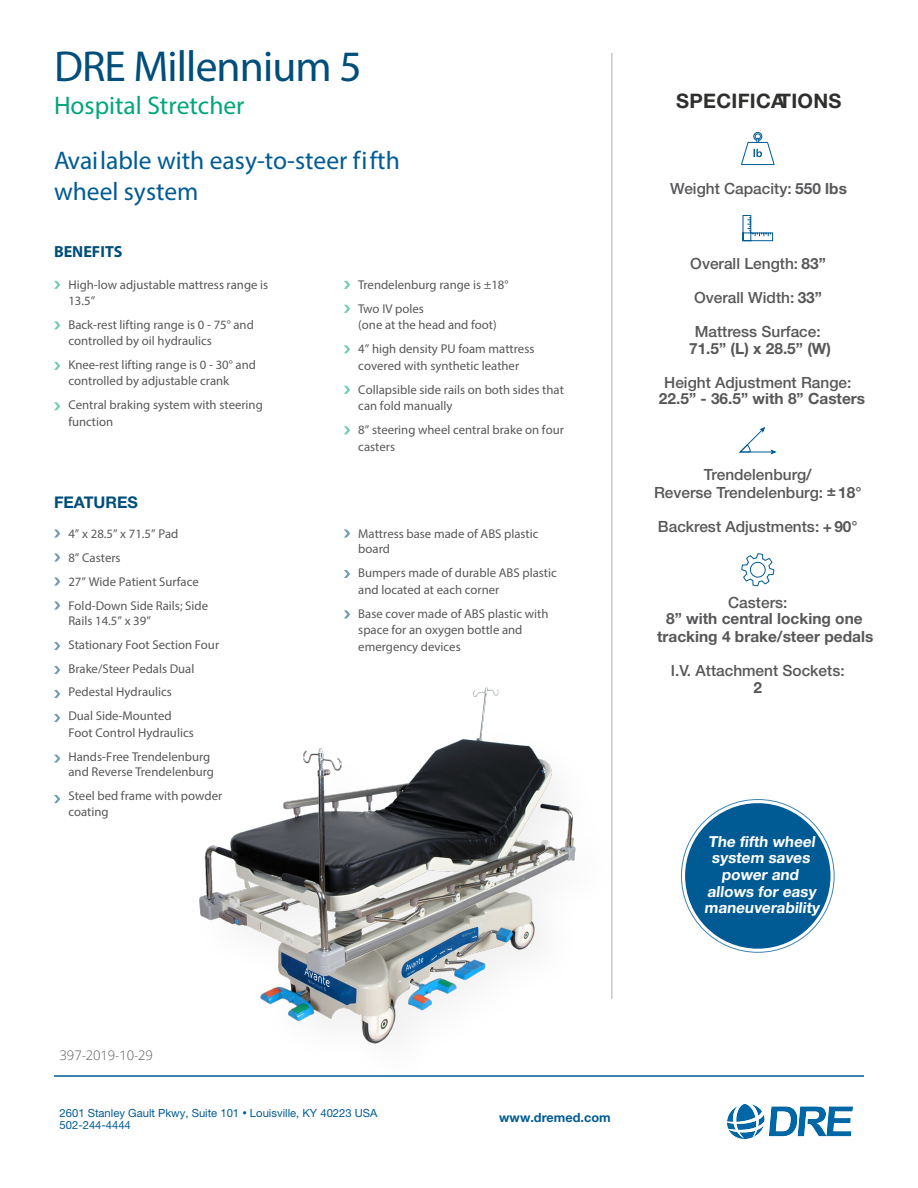
<style>
.page{position:relative;width:918px;height:1188px;background:#fff}
.page>*{position:absolute;margin:0;border:0;box-sizing:border-box;transform-origin:0 0}
.t1{font:43.5px "Myriad Pro";letter-spacing:-.02em;color:#004e79}
.t2{font:25.5px/30.3px "Myriad Pro";color:#005b94}
.t3{font:25.5px "Myriad Pro";color:#00a57a}
.t4{font:700 19.95px "Helvetica Neue LT Std";letter-spacing:.015em;color:#2f2f2e}
.t5{font:700 16.05px "Helvetica Neue LT Std";color:#004e79}
.t6{font:700 16.05px "Myriad Pro";color:#004e79}
.t7{font:500 15.45px/18px "Helvetica Neue LT Std";color:#58585a;text-align:center}
.t8{font:700 15.45px/18px "Helvetica Neue LT Std";color:#58585a;text-align:center}
.t9{font:700 15.3px/16.6px "Helvetica Neue LT Std";color:#fff;text-align:center}
.t10{font:300 13.2px "Open Sans";letter-spacing:-.01em;color:#58585a}
.t11{font:12.75px/24px "Myriad Pro";color:#58585a}
.t12{font:700 12.75px "Helvetica Neue LT Std";color:#005b94}
.t13{font:11.25px/12.8px "Helvetica Neue LT Std";color:#005b94}
.s1{font-weight:700}
.s2{font-size:9px}
</style>
<div class="page">
<hr style="left:54px;top:1075px;width:810px;height:2px;background:#005b94">
<svg style="left:344px;top:529px;width:6px;height:9px"></svg>
<svg style="left:54px;top:529px;width:6px;height:9px"></svg>
<svg style="left:54px;top:577px;width:6px;height:9px"></svg>
<svg style="left:344px;top:570px;width:6px;height:8px"></svg>
<svg style="left:344px;top:610px;width:6px;height:8px"></svg>
<svg style="left:54px;top:601px;width:6px;height:9px"></svg>
<svg style="left:54px;top:666px;width:6px;height:8px"></svg>
<svg style="left:54px;top:690px;width:6px;height:8px"></svg>
<svg style="left:54px;top:754px;width:6px;height:9px"></svg>
<svg style="left:54px;top:795px;width:6px;height:8px"></svg>
<svg style="left:54px;top:642px;width:6px;height:8px"></svg>
<svg style="left:54px;top:714px;width:6px;height:8px"></svg>
<svg style="left:54px;top:553px;width:6px;height:9px"></svg>
<hr style="left:612px;top:53px;width:1px;height:946px;background:#58585a">
<svg style="left:344px;top:281px;width:6px;height:8px"></svg>
<svg style="left:54px;top:281px;width:6px;height:8px"></svg>
<svg style="left:54px;top:362px;width:6px;height:8px"></svg>
<svg style="left:344px;top:305px;width:6px;height:8px"></svg>
<svg style="left:344px;top:345px;width:6px;height:8px"></svg>
<svg style="left:344px;top:386px;width:6px;height:8px"></svg>
<svg style="left:344px;top:426px;width:6px;height:8px"></svg>
<svg style="left:54px;top:402px;width:6px;height:8px"></svg>
<svg style="left:54px;top:321px;width:6px;height:8px"></svg>
<div style="left:186px;top:677px;width:440px;height:416px;background:#fff"></div>
<img style="left:199px;top:686px;width:377px;height:358px">
<svg style="left:739px;top:427px;width:37px;height:28px"></svg>
<svg style="left:741px;top:553px;width:34px;height:33px"></svg>
<svg style="left:741px;top:132px;width:34px;height:33px"></svg>
<svg style="left:742px;top:215px;width:31px;height:26px"></svg>
<div style="left:685px;top:803px;width:146px;height:146px;background:#005b94;border-radius:50%"></div>
<img style="left:728px;top:1104px;width:124px;height:35px">
<h1 class="t1" style="left:54px;top:39px;width:309px">DRE Millennium 5</h1>
<h2 class="t3" style="left:54px;top:90px;width:192px">Hospital Stretcher</h2>
<h2 class="t2" style="left:54px;top:145px;width:347px">Available with easy-to-steer fifth wheel system</h2>
<p class="t6" style="left:54px;top:242px;width:70px">BENEFITS</p>
<p class="t11" style="left:68px;top:277px;width:201px;line-height:15.6px">High-low adjustable mattress range is<br>13.5”</p>
<p class="t11" style="left:68px;top:316px;width:187px;line-height:16.5px">Back-rest lifting range is 0 - 75° and controlled by oil hydraulics</p>
<p class="t11" style="left:68px;top:356px;width:189px;line-height:16.5px">Knee-rest lifting range is 0 - 30° and controlled by adjustable crank</p>
<p class="t11" style="left:68px;top:397px;width:196px;line-height:16.5px">Central braking system with steering function</p>
<p class="t5" style="left:54px;top:493px;width:85px">FEATURES</p>
<p class="t11" style="left:68px;top:521px;width:141px">4” x 28.5” x 71.5” Pad<br>8” Casters<br>27” Wide Patient Surface<br>Fold-Down Side Rails; Side</p>
<p class="t11" style="left:68px;top:609px;width:152px">Rails 14.5” x 39”<br>Stationary Foot Section Four<br>Brake/Steer Pedals Dual<br>Pedestal Hydraulics<br>Dual Side-Mounted</p>
<p class="t11" style="left:68px;top:720px;width:143px">Foot Control Hydraulics<br>Hands-Free Trendelenburg</p>
<p class="t11" style="left:68px;top:760px;width:155px">and Reverse Trendelenburg<br>Steel bed frame with powder</p>
<p class="t11" style="left:68px;top:799px;width:42px">coating</p>
<p class="t11" style="left:358px;top:272px;width:152px">Trendelenburg range is ±18°<br>Two IV poles</p>
<p class="t11" style="left:358px;top:313px;width:178px">(one at the head and foot)<br>4” high density PU foam mattress</p>
<p class="t11" style="left:358px;top:353px;width:207px">covered with synthetic leather<br>Collapsible side rails on both sides that</p>
<p class="t11" style="left:358px;top:394px;width:207px">can fold manually<br>8” steering wheel central brake on four</p>
<p class="t11" style="left:358px;top:434px;width:38px">casters</p>
<p class="t11" style="left:358px;top:525px;width:182px;line-height:15.6px">Mattress base made of ABS plastic board</p>
<p class="t11" style="left:358px;top:564px;width:200px;line-height:16.5px">Bumpers made of durable ABS plastic and located at each corner</p>
<p class="t11" style="left:358px;top:605px;width:192px;line-height:16.5px">Base cover made of ABS plastic with space for an oxygen bottle and emergency devices</p>
<h3 class="t4" style="left:676px;top:89px;width:167px">SPECIFICATIONS</h3>
<p class="t7" style="left:670px;top:179px;width:178px">Weight Capacity: <span class="s1">550 lbs</span></p>
<p class="t7" style="left:690px;top:254px;width:137px">Overall Length: <span class="s1">83”</span></p>
<p class="t7" style="left:694px;top:288px;width:129px">Overall Width: <span class="s1">33”</span></p>
<p class="t7" style="left:695px;top:323px;width:127px">Mattress Surface:</p>
<p class="t8" style="left:689px;top:339px;width:143px">71.5” (L) x 28.5” (W)</p>
<p class="t7" style="left:664px;top:373px;width:189px">Height Adjustment Range:</p>
<p class="t8" style="left:659px;top:390px;width:208px">22.5” - 36.5” with 8” Casters</p>
<p class="t7" style="left:654px;top:465px;width:209px">Trendelenburg/<br>Reverse Trendelenburg: <span class="s1">± 18°</span></p>
<p class="t7" style="left:658px;top:518px;width:201px">Backrest Adjustments: <span class="s1">+ 90°</span></p>
<p class="t7" style="left:728px;top:593px;width:61px">Casters:</p>
<p class="t8" style="left:657px;top:609px;width:218px">8” with central locking one tracking 4 brake/steer pedals</p>
<p class="t7" style="left:671px;top:662px;width:175px">I.V. Attachment Sockets:</p>
<p class="t8" style="left:753px;top:678px;width:10px">2</p>
<p class="t9" style="left:704px;top:832px;width:117px">The fifth wheel system saves power and allows for easy maneuverability</p>
<p class="t10" style="left:60px;top:1046px;width:95px">397-2019-10-29</p>
<p class="t13" style="left:60px;top:1106px;width:319px">2601 Stanley Gault Pkwy, Suite 101 <span class="s2">•</span> Louisville, KY 40223 USA<br>502-244-4444</p>
<p class="t12" style="left:499px;top:1110px;width:113px">www.dremed.com</p>
</div>
